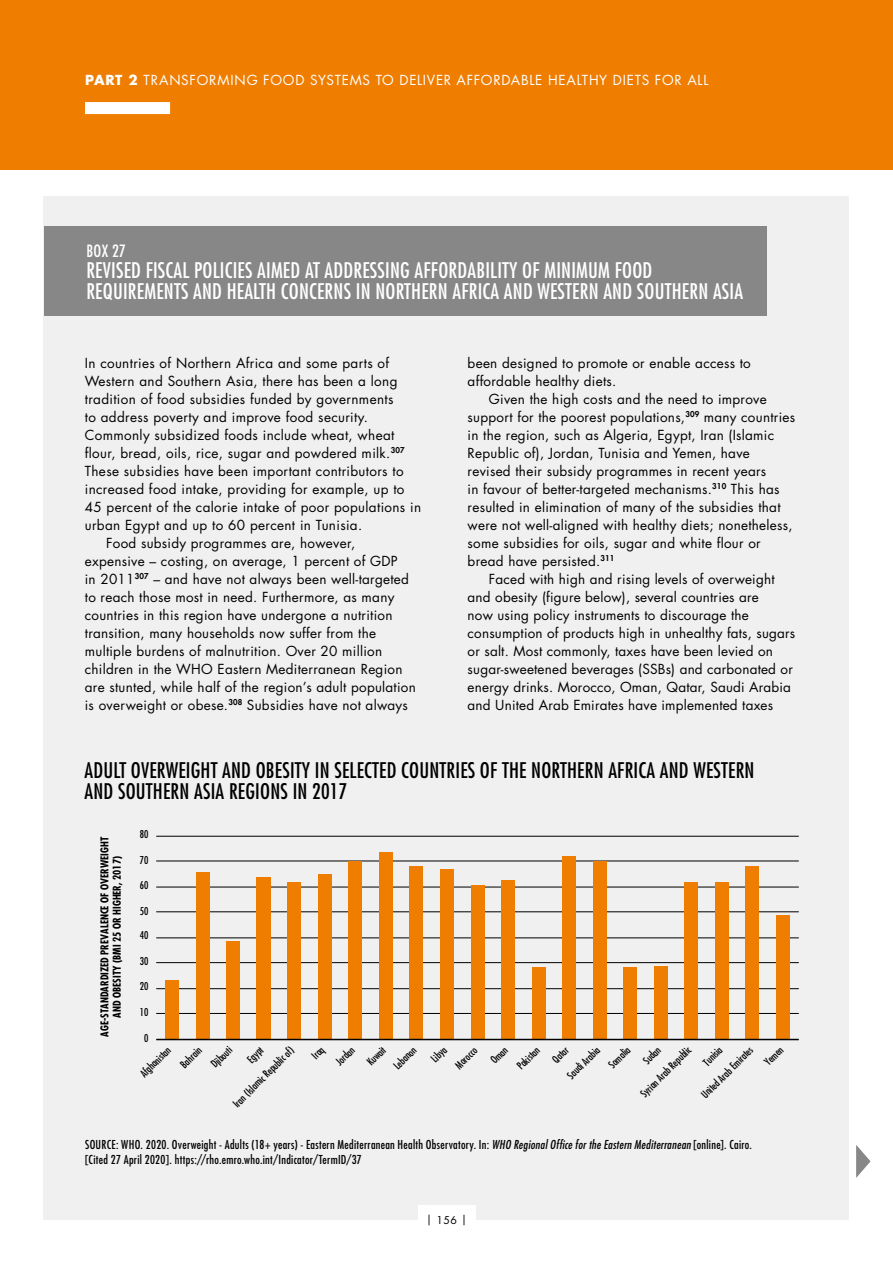
<style>
.page{position:relative;width:893px;height:1263px;background:#fff}
.page>*{position:absolute;margin:0;border:0;box-sizing:border-box;transform-origin:0 0}
.t1{font:condensed 21px/21px "Futura Std";letter-spacing:.01em;color:#fff}
.t2{font:condensed 21px/21px "Futura Std";letter-spacing:.01em;color:#000}
.t3{font:condensed 16.5px "Futura Std";color:#fff}
.t4{font:13.5px/18px "Futura Std";letter-spacing:.02em;color:#000}
.t5{font:13.5px "Futura Std";letter-spacing:.055em;color:#fff}
.t6{font:condensed 12px/15px "Futura Std";letter-spacing:.025em;color:#000}
.t7{font:condensed 10.5px/21.6px "Futura Std";color:#000}
.t8{font:700 condensed 10.5px/12.6px "Futura Std";color:#000;text-align:center}
.t9{font:10.5px "Futura Std";color:#000}
.s1{font-weight:700}
.s2{font-style:italic}
</style>
<div class="page">
<div style="left:0;top:0;width:893px;height:170px;background:#ef7d00"></div>
<div style="left:85px;top:102px;width:85px;height:12px;background:#fff"></div>
<div style="left:44px;top:196px;width:805px;height:1023px;background:#f0f0f0"></div>
<div style="left:44px;top:226px;width:722px;height:90px;background:#878787"></div>
<hr style="left:156px;top:1013px;width:643px;height:1px;background:#000">
<hr style="left:156px;top:988px;width:643px;height:1px;background:#000">
<hr style="left:156px;top:962px;width:643px;height:1px;background:#000">
<hr style="left:156px;top:937px;width:643px;height:1px;background:#000">
<hr style="left:156px;top:911px;width:643px;height:1px;background:#000">
<hr style="left:156px;top:887px;width:643px;height:1px;background:#000">
<hr style="left:156px;top:861px;width:643px;height:1px;background:#000">
<hr style="left:156px;top:836px;width:643px;height:1px;background:#000">
<div style="left:776px;top:915px;width:13px;height:124px;background:#ef7d00"></div>
<div style="left:746px;top:867px;width:13px;height:172px;background:#ef7d00"></div>
<div style="left:715px;top:882px;width:13px;height:157px;background:#ef7d00"></div>
<div style="left:685px;top:882px;width:13px;height:157px;background:#ef7d00"></div>
<div style="left:654px;top:966px;width:13px;height:73px;background:#ef7d00"></div>
<div style="left:624px;top:967px;width:13px;height:72px;background:#ef7d00"></div>
<div style="left:593px;top:862px;width:13px;height:177px;background:#ef7d00"></div>
<div style="left:562px;top:856px;width:14px;height:183px;background:#ef7d00"></div>
<div style="left:532px;top:967px;width:13px;height:72px;background:#ef7d00"></div>
<div style="left:501px;top:880px;width:14px;height:159px;background:#ef7d00"></div>
<div style="left:471px;top:885px;width:13px;height:154px;background:#ef7d00"></div>
<div style="left:440px;top:869px;width:14px;height:170px;background:#ef7d00"></div>
<div style="left:410px;top:867px;width:13px;height:172px;background:#ef7d00"></div>
<div style="left:379px;top:852px;width:13px;height:187px;background:#ef7d00"></div>
<div style="left:349px;top:862px;width:13px;height:177px;background:#ef7d00"></div>
<div style="left:318px;top:875px;width:13px;height:164px;background:#ef7d00"></div>
<div style="left:288px;top:882px;width:13px;height:157px;background:#ef7d00"></div>
<div style="left:256px;top:877px;width:15px;height:162px;background:#ef7d00"></div>
<div style="left:227px;top:941px;width:13px;height:98px;background:#ef7d00"></div>
<div style="left:196px;top:872px;width:13px;height:167px;background:#ef7d00"></div>
<div style="left:166px;top:980px;width:13px;height:59px;background:#ef7d00"></div>
<hr style="left:156px;top:1039px;width:643px;height:1px;background:#000">
<svg style="left:856px;top:1145px;width:14px;height:33px"></svg>
<div style="left:418px;top:1205px;width:57px;height:30px;background:#fff"></div>
<p class="t5" style="left:85px;top:71px;width:625px"><span class="s1">PART 2</span> TRANSFORMING FOOD SYSTEMS TO DELIVER AFFORDABLE HEALTHY DIETS FOR ALL</p>
<p class="t3" style="left:86px;top:241px;width:41px">BOX 27</p>
<h1 class="t1" style="left:86px;top:260px;width:658px">REVISED FISCAL POLICIES AIMED AT ADDRESSING AFFORDABILITY OF MINIMUM FOOD<br>REQUIREMENTS AND HEALTH CONCERNS IN NORTHERN AFRICA AND WESTERN AND SOUTHERN ASIA</h1>
<p class="t4" style="left:85px;top:354px;width:306px">In countries of Northern Africa and some parts of</p>
<p class="t4" style="left:85px;top:372px;width:314px">Western and Southern Asia, there has been a long</p>
<p class="t4" style="left:85px;top:390px;width:310px">tradition of food subsidies funded by governments</p>
<p class="t4" style="left:85px;top:408px;width:284px">to address poverty and improve food security.</p>
<p class="t4" style="left:85px;top:426px;width:311px">Commonly subsidized foods include wheat, wheat</p>
<p class="t4" style="left:85px;top:444px;width:321px">flour, bread, oils, rice, sugar and powdered milk.<sup>307</sup></p>
<p class="t4" style="left:85px;top:462px;width:320px">These subsidies have been important contributors to</p>
<p class="t4" style="left:85px;top:480px;width:321px">increased food intake, providing for example, up to</p>
<p class="t4" style="left:85px;top:498px;width:338px">45 percent of the calorie intake of poor populations in</p>
<p class="t4" style="left:85px;top:516px;width:279px">urban Egypt and up to 60 percent in Tunisia.</p>
<p class="t4" style="left:106px;top:534px;width:251px">Food subsidy programmes are, however,</p>
<p class="t4" style="left:85px;top:552px;width:314px">expensive – costing, on average, 1 percent of GDP</p>
<p class="t4" style="left:85px;top:570px;width:326px">in 2011<sup>307</sup> – and have not always been well-targeted</p>
<p class="t4" style="left:85px;top:588px;width:311px">to reach those most in need. Furthermore, as many</p>
<p class="t4" style="left:85px;top:606px;width:309px">countries in this region have undergone a nutrition</p>
<p class="t4" style="left:85px;top:624px;width:293px">transition, many households now suffer from the</p>
<p class="t4" style="left:85px;top:642px;width:299px">multiple burdens of malnutrition. Over 20 million</p>
<p class="t4" style="left:85px;top:660px;width:319px">children in the WHO Eastern Mediterranean Region</p>
<p class="t4" style="left:85px;top:678px;width:333px">are stunted, while half of the region’s adult population</p>
<p class="t4" style="left:85px;top:696px;width:325px">is overweight or obese.<sup>308</sup> Subsidies have not always</p>
<p class="t4" style="left:468px;top:354px;width:285px">been designed to promote or enable access to affordable healthy diets.</p>
<p class="t4" style="left:489px;top:390px;width:279px">Given the high costs and the need to improve</p>
<p class="t4" style="left:468px;top:408px;width:329px">support for the poorest populations,<sup>309</sup> many countries</p>
<p class="t4" style="left:468px;top:426px;width:308px">in the region, such as Algeria, Egypt, Iran (Islamic</p>
<p class="t4" style="left:468px;top:444px;width:284px">Republic of), Jordan, Tunisia and Yemen, have</p>
<p class="t4" style="left:468px;top:462px;width:300px">revised their subsidy programmes in recent years</p>
<p class="t4" style="left:468px;top:480px;width:313px">in favour of better-targeted mechanisms.<sup>310</sup> This has</p>
<p class="t4" style="left:468px;top:498px;width:314px">resulted in elimination of many of the subsidies that</p>
<p class="t4" style="left:468px;top:516px;width:326px">were not well-aligned with healthy diets; nonetheless,</p>
<p class="t4" style="left:468px;top:534px;width:295px">some subsidies for oils, sugar and white flour or</p>
<p class="t4" style="left:468px;top:552px;width:148px">bread have persisted.<sup>311</sup></p>
<p class="t4" style="left:489px;top:570px;width:287px">Faced with high and rising levels of overweight</p>
<p class="t4" style="left:468px;top:588px;width:293px">and obesity (figure below), several countries are</p>
<p class="t4" style="left:468px;top:606px;width:283px">now using policy instruments to discourage the</p>
<p class="t4" style="left:468px;top:624px;width:329px">consumption of products high in unhealthy fats, sugars</p>
<p class="t4" style="left:468px;top:642px;width:307px">or salt. Most commonly, taxes have been levied on</p>
<p class="t4" style="left:468px;top:660px;width:327px">sugar-sweetened beverages (SSBs) and carbonated or</p>
<p class="t4" style="left:468px;top:678px;width:325px">energy drinks. Morocco, Oman, Qatar, Saudi Arabia</p>
<p class="t4" style="left:468px;top:696px;width:307px">and United Arab Emirates have implemented taxes</p>
<h1 class="t2" style="left:85px;top:759px;width:671px">ADULT OVERWEIGHT AND OBESITY IN SELECTED COUNTRIES OF THE NORTHERN AFRICA AND WESTERN<br>AND SOUTHERN ASIA REGIONS IN 2017</h1>
<p class="t8" style="left:98px;top:1036px;width:201px;rotate:-90deg">AGE-STANDARDIZED PREVALENCE OF OVERWEIGHT<br>AND OBESITY (BMI 25 OR HIGHER, 2017)</p>
<p class="t7" style="left:140px;top:823px;width:10px">80</p>
<p class="t7" style="left:140px;top:849px;width:10px">70</p>
<p class="t7" style="left:140px;top:874px;width:10px">60</p>
<p class="t7" style="left:140px;top:900px;width:10px">50</p>
<p class="t7" style="left:140px;top:925px;width:10px">40</p>
<p class="t7" style="left:140px;top:951px;width:10px">30</p>
<p class="t7" style="left:140px;top:975px;width:10px">20</p>
<p class="t7" style="left:140px;top:1001px;width:10px">10</p>
<p class="t7" style="left:144px;top:1027px;width:6px">0</p>
<p class="t7" style="left:134px;top:1067px;width:40px;rotate:-45deg">Afghanistan</p>
<p class="t7" style="left:174px;top:1058px;width:27px;rotate:-45deg">Bahrain</p>
<p class="t7" style="left:205px;top:1058px;width:26px;rotate:-45deg">Djibouti</p>
<p class="t7" style="left:212px;top:1082px;width:83px;text-indent:42px;rotate:-45deg">Egypt<br>Iran (Islamic Republic of)</p>
<p class="t7" style="left:315px;top:1041px;width:23px;text-indent:-13px;rotate:-45deg">Iraq<br>Jordan</p>
<p class="t7" style="left:372px;top:1044px;width:29px;text-indent:-16px;rotate:-45deg">Kuwait<br>Lebanon</p>
<p class="t7" style="left:434px;top:1044px;width:28px;text-indent:-12px;rotate:-45deg">Libya<br>Morocco</p>
<p class="t7" style="left:495px;top:1043px;width:29px;line-height:22.6px;text-indent:-15px;rotate:-45deg">Oman<br>Pakistan</p>
<p class="t7" style="left:546px;top:1053px;width:20px;rotate:-45deg">Qatar</p>
<p class="t7" style="left:695px;top:1088px;width:69px;rotate:-45deg">United Arab Emirates</p>
<p class="t7" style="left:758px;top:1056px;width:23px;rotate:-45deg">Yemen</p>
<p class="t7" style="left:635px;top:1088px;width:68px;rotate:-45deg">Syrian Arab Republic</p>
<p class="t7" style="left:697px;top:1056px;width:24px;rotate:-45deg">Tunisia</p>
<p class="t7" style="left:562px;top:1069px;width:42px;rotate:-45deg">Saudi Arabia</p>
<p class="t7" style="left:603px;top:1058px;width:27px;rotate:-45deg">Somalia</p>
<p class="t7" style="left:637px;top:1054px;width:21px;rotate:-45deg">Sudan</p>
<p class="t6" style="left:85px;top:1137px;width:668px">SOURCE: WHO. 2020. Overweight - Adults (18+ years) - Eastern Mediterranean Health Observatory. In: <span class="s2">WHO Regional Office for the Eastern Mediterranean</span> [online]. Cairo. [Cited 27 April 2020]. https://rho.emro.who.int/Indicator/TermID/37</p>
<p class="t9" style="left:426px;top:1214px;width:42px">| 156 |</p>
</div>
